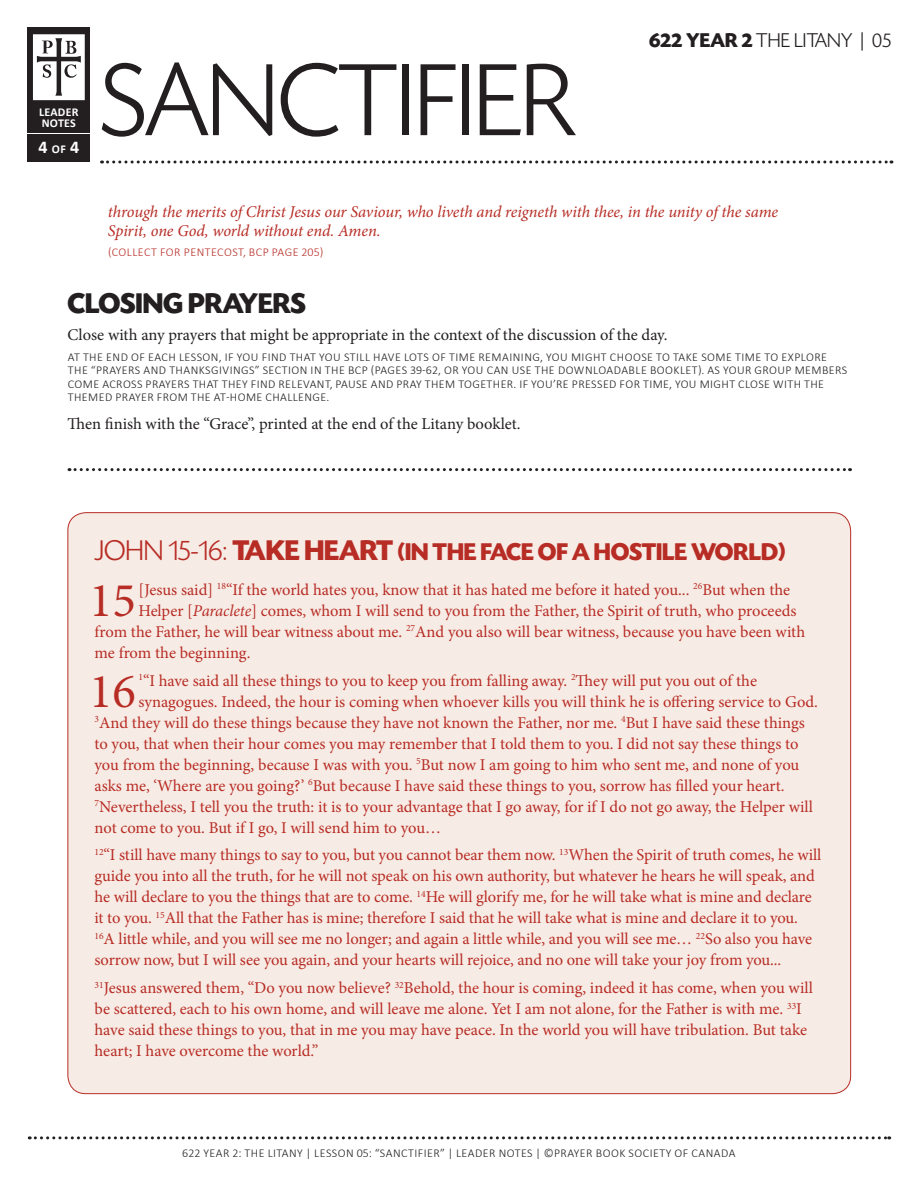
<style>
.page{position:relative;width:918px;height:1188px;background:#fff}
.page>*{position:absolute;margin:0;border:0;box-sizing:border-box;transform-origin:0 0}
.t1{font:300 108px "Today SHOP";color:#231f20}
.t2{font:48.75px "Minion Pro";color:#b72c25}
.t3{font:700 30px "Today SHOP";color:#231f20}
.t4{font:700 25.5px "Today SHOP";color:#b72c25}
.t5{font:300 21px "Today SHOP";letter-spacing:.01em;color:#231f20}
.t6{font:700 18px "Calibri";color:#fff}
.t7{font:16.5px/21px "Minion Pro";letter-spacing:-.005em;color:#b72c25}
.t8{font:16.5px "Minion Pro";color:#231f20}
.t9{font:italic 16.5px/19.5px "Minion Pro";letter-spacing:-.01em;color:#b72c25}
.t10{font:300 12px/13.5px "Calibri";letter-spacing:.035em;color:#231f20}
.t11{font:300 12px "Calibri";letter-spacing:.02em;color:#b72c25}
.t12{font:700 12px/10.5px "Calibri";letter-spacing:.02em;color:#fff}
.s1{font-size:12px}
.s2{font-weight:700}
.s3{font-family:"Calibri"}
.s4{font-weight:300;font-size:30px}
.s5{font-size:30px}
.s6{font-style:italic}
</style>
<div class="page">
<svg style="left:102px;top:160px;width:790px;height:4px"></svg>
<div style="left:28px;top:27px;width:62px;height:135px;background:#231f20"></div>
<hr style="left:26px;top:133px;width:64px;height:1px;background:#fff">
<svg style="left:33px;top:34px;width:52px;height:66px;background:#d0cfd0"></svg>
<svg style="left:29px;top:1136px;width:861px;height:3px"></svg>
<div style="left:68px;top:513px;width:783px;height:581px;background:#f7ece5;border-radius:18px"></div>
<svg style="left:69px;top:468px;width:782px;height:3px"></svg>
<p class="t12" style="left:39px;top:107px;width:41px">LEADER<br>NOTES</p>
<p class="t6" style="left:38px;top:136px;width:42px">4 <span class="s1">OF</span> 4</p>
<h1 class="t1" style="left:102px;top:44px;width:475px">SANCTIFIER</h1>
<p class="t5" style="left:649px;top:30px;width:243px"><span class="s2">622 YEAR 2</span> THE LITANY <span class="s3">|</span> 05</p>
<p class="t9" style="left:108px;top:202px;width:672px">through the merits of Christ Jesus our Saviour, who liveth and reigneth with thee, in the unity of the same<br>Spirit, one God, world without end. Amen.</p>
<p class="t11" style="left:108px;top:244px;width:12px">(COLLECT</p>
<p class="t11" style="left:160px;top:244px;width:8px">FOR</p>
<p class="t11" style="left:184px;top:244px;width:8px">PENTECOST</p>
<p class="t11" style="left:243px;top:244px;width:37px">, BCP PAGE</p>
<p class="t11" style="left:302px;top:244px;width:23px">205)</p>
<h3 class="t3" style="left:68px;top:288px;width:240px">CLOSING PRAYERS</h3>
<p class="t8" style="left:68px;top:324px;width:601px">Close with any prayers that might be appropriate in the context of the discussion of the day.</p>
<p class="t10" style="left:68px;top:349px;width:23px">AT THE</p>
<p class="t10" style="left:106px;top:349px;width:8px">END</p>
<p class="t10" style="left:131px;top:349px;width:25px">OF EACH</p>
<p class="t10" style="left:179px;top:349px;width:8px">LESSON</p>
<p class="t10" style="left:219px;top:349px;width:26px">, IF YOU</p>
<p class="t10" style="left:262px;top:349px;width:7px">FIND</p>
<p class="t10" style="left:290px;top:349px;width:8px">THAT</p>
<p class="t10" style="left:319px;top:349px;width:8px">YOU</p>
<p class="t10" style="left:344px;top:349px;width:7px">STILL</p>
<p class="t10" style="left:373px;top:349px;width:8px">HAVE</p>
<p class="t10" style="left:404px;top:349px;width:7px">LOTS</p>
<p class="t10" style="left:432px;top:349px;width:25px">OF TIME</p>
<p class="t10" style="left:478px;top:349px;width:8px">REMAINING</p>
<p class="t10" style="left:540px;top:349px;width:14px">, YOU</p>
<p class="t10" style="left:571px;top:349px;width:8px">MIGHT</p>
<p class="t10" style="left:610px;top:349px;width:8px">CHOOSE</p>
<p class="t10" style="left:656px;top:349px;width:24px">TO TAKE</p>
<p class="t10" style="left:701px;top:349px;width:9px">SOME</p>
<p class="t10" style="left:735px;top:349px;width:8px">TIME</p>
<p class="t10" style="left:765px;top:349px;width:25px">TO EXPLORE</p>
<p class="t10" style="left:68px;top:363px;width:8px">THE</p>
<p class="t10" style="left:91px;top:363px;width:19px">“PRAYERS</p>
<p class="t10" style="left:144px;top:363px;width:9px">AND</p>
<p class="t10" style="left:169px;top:363px;width:8px">THANKSGIVINGS</p>
<p class="t10" style="left:255px;top:363px;width:16px">” SECTION</p>
<p class="t10" style="left:311px;top:363px;width:22px">IN THE</p>
<p class="t10" style="left:348px;top:363px;width:8px">BCP</p>
<p class="t10" style="left:371px;top:363px;width:11px">(PAGES</p>
<p class="t10" style="left:410px;top:363px;width:60px">39-62, OR YOU</p>
<p class="t10" style="left:487px;top:363px;width:8px">CAN</p>
<p class="t10" style="left:512px;top:363px;width:8px">USE</p>
<p class="t10" style="left:535px;top:363px;width:8px">THE</p>
<p class="t10" style="left:558px;top:363px;width:35px">DOWNLOADABLE</p>
<p class="t10" style="left:650px;top:363px;width:8px">BOOKLET</p>
<p class="t10" style="left:698px;top:363px;width:34px">). AS YOUR</p>
<p class="t10" style="left:755px;top:363px;width:9px">GROUP</p>
<p class="t10" style="left:68px;top:363px;width:758px;text-indent:727px">MEMBERS<br>COME ACROSS PRAYERS THAT THEY FIND RELEVANT, PAUSE AND PRAY THEM TOGETHER. IF YOU’RE PRESSED FOR TIME, YOU MIGHT CLOSE WITH THE<br>THEMED</p>
<p class="t10" style="left:115px;top:390px;width:8px">PRAYER</p>
<p class="t10" style="left:157px;top:390px;width:9px">FROM</p>
<p class="t10" style="left:191px;top:390px;width:8px">THE</p>
<p class="t10" style="left:214px;top:390px;width:25px">AT-HOME</p>
<p class="t10" style="left:266px;top:390px;width:8px">CHALLENGE</p>
<p class="t10" style="left:327px;top:390px;width:4px">.</p>
<p class="t8" style="left:68px;top:413px;width:455px">Then finish with the “Grace”, printed at the end of the Litany booklet.</p>
<h3 class="t4" style="left:94px;top:539px;width:692px"><span class="s4">JOHN 15-16:</span> <span class="s5">TAKE HEART</span> (IN THE FACE OF A HOSTILE WORLD)</h3>
<h2 class="t2" style="left:89px;top:568px;width:48px">15</h2>
<p class="t7" style="left:138px;top:579px;width:653px">[Jesus said] <sup>18</sup>“If the world hates you, know that it has hated me before it hated you... <sup>26</sup>But when the</p>
<p class="t7" style="left:138px;top:600px;width:660px">Helper [<span class="s6">Paraclete</span>] comes, whom I will send to you from the Father, the Spirit of truth, who proceeds</p>
<p class="t7" style="left:94px;top:621px;width:712px">from the Father, he will bear witness about me. <sup>27</sup>And you also will bear witness, because you have been with</p>
<p class="t7" style="left:95px;top:642px;width:157px">me from the beginning.</p>
<h2 class="t2" style="left:89px;top:658px;width:48px">16</h2>
<p class="t7" style="left:138px;top:670px;width:620px"><sup>1</sup>“I have said all these things to you to keep you from falling away. <sup>2</sup>They will put you out of the</p>
<p class="t7" style="left:138px;top:691px;width:681px">synagogues. Indeed, the hour is coming when whoever kills you will think he is offering service to God.</p>
<p class="t7" style="left:94px;top:712px;width:712px"><sup>3</sup>And they will do these things because they have not known the Father, nor me. <sup>4</sup>But I have said these things</p>
<p class="t7" style="left:95px;top:733px;width:706px">to you, that when their hour comes you may remember that I told them to you. I did not say these things to</p>
<p class="t7" style="left:95px;top:754px;width:706px">you from the beginning, because I was with you. <sup>5</sup>But now I am going to him who sent me, and none of you</p>
<p class="t7" style="left:95px;top:775px;width:692px">asks me, ‘Where are you going?’ <sup>6</sup>But because I have said these things to you, sorrow has filled your heart.</p>
<p class="t7" style="left:94px;top:796px;width:720px"><sup>7</sup>Nevertheless, I tell you the truth: it is to your advantage that I go away, for if I do not go away, the Helper will</p>
<p class="t7" style="left:94px;top:817px;width:348px">not come to you. But if I go, I will send him to you…</p>
<p class="t7" style="left:94px;top:845px;width:728px"><sup>12</sup>“I still have many things to say to you, but you cannot bear them now. <sup>13</sup>When the Spirit of truth comes, he will guide you into all the truth, for he will not speak on his own authority, but whatever he hears he will speak, and he will declare to you the things that are to come. <sup>14</sup>He will glorify me, for he will take what is mine and declare it to you. <sup>15</sup>All that the Father has is mine; therefore I said that he will take what is mine and declare it to you.<br><sup>16</sup>A little while, and you will see me no longer; and again a little while, and you will see me… <sup>22</sup>So also you have sorrow now, but I will see you again, and your hearts will rejoice, and no one will take your joy from you...</p>
<p class="t7" style="left:94px;top:978px;width:720px"><sup>31</sup>Jesus answered them, “Do you now believe? <sup>32</sup>Behold, the hour is coming, indeed it has come, when you will be scattered, each to his own home, and will leave me alone. Yet I am not alone, for the Father is with me. <sup>33</sup>I have said these things to you, that in me you may have peace. In the world you will have tribulation. But take heart; I have overcome the world.”</p>
<p class="t10" style="left:182px;top:1146px;width:422px">622 YEAR 2: THE LITANY | LESSON 05: “SANCTIFIER” | LEADER NOTES | ©PRAYER BOO</p>
<p class="t10" style="left:619px;top:1146px;width:118px">K SOCIETY OF CANADA</p>
</div>
